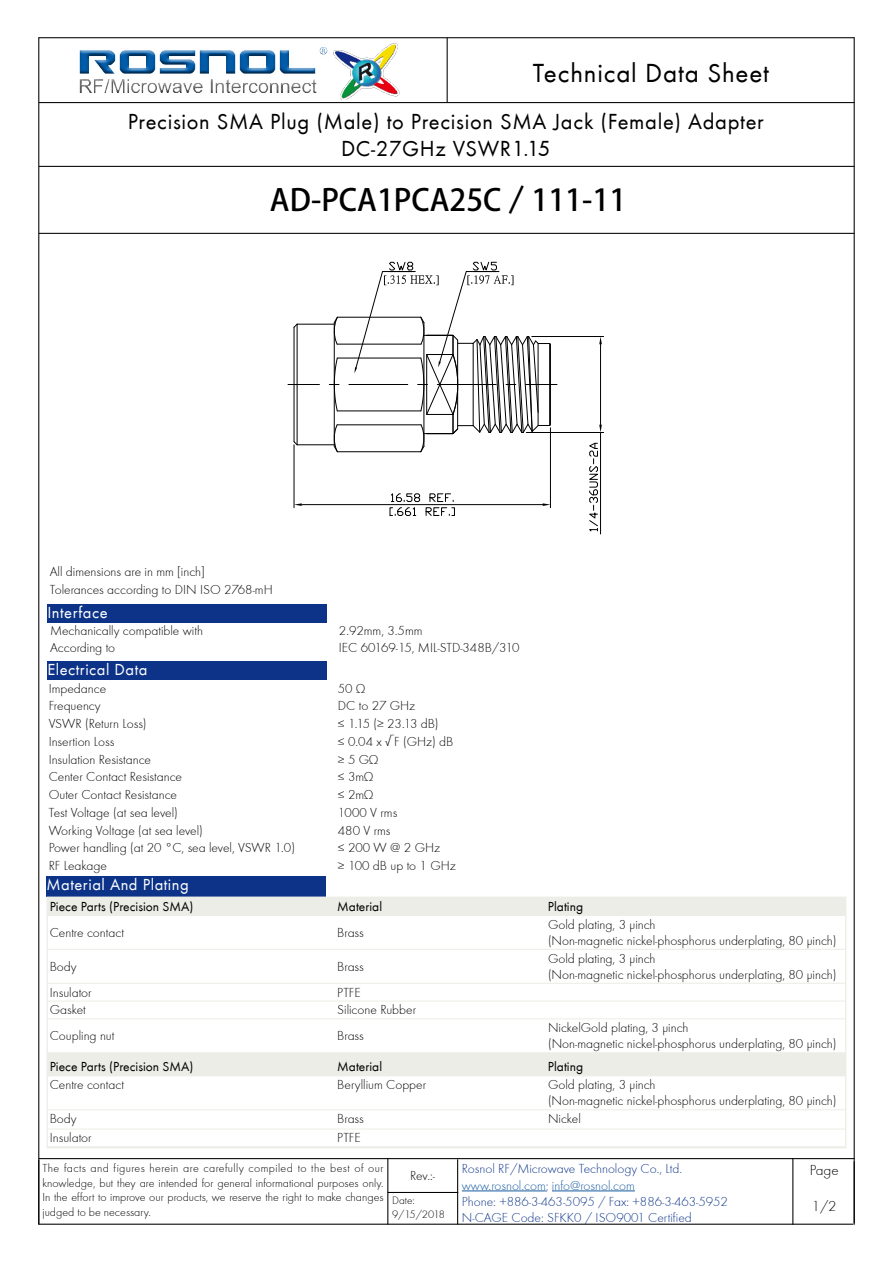
<style>
.page{position:relative;width:893px;height:1263px;background:#fff}
.page>*{position:absolute;margin:0;border:0;box-sizing:border-box;transform-origin:0 0}
.t1{font:700 30px "Adobe Fan Heiti Std";color:#000}
.t2{font:27px "Futura T";letter-spacing:.03em;color:#000}
.t3{font:22.5px/27px "Futura T";letter-spacing:.03em;color:#000;text-align:center}
.t4{font:16.5px "Futura T";letter-spacing:.03em;color:#fff}
.t5{font:15px "Futura T Ligh";color:#000}
.t6{font:13.5px/16.2px "Futura T Ligh";color:#000}
.t7{font:13.5px/16.2px "Futura T Ligh";color:#0c3388}
.t8{font:13.5px "Futura T";color:#000}
.t9{font:12px/14.4px "Futura T Ligh";color:#000;text-align:justify}
.t10{font:11.25px/13.5px "Futura T Ligh";color:#000}
.s1{color:#15599f}
</style>
<div class="page">
<hr style="left:38px;top:1160px;width:1px;height:65px;background:#000">
<hr style="left:39px;top:37px;width:815px;height:1px;background:#000">
<hr style="left:39px;top:1158px;width:815px;height:1px;background:#000">
<hr style="left:38px;top:37px;width:1px;height:1187px;background:#000">
<hr style="left:854px;top:37px;width:1px;height:1186px;background:#000">
<hr style="left:39px;top:1224px;width:814px;height:1px;background:#000">
<hr style="left:854px;top:1161px;width:1px;height:64px;background:#000">
<hr style="left:792px;top:1158px;width:1px;height:67px;background:#000">
<hr style="left:387px;top:1158px;width:1px;height:66px;background:#000">
<hr style="left:388px;top:1192px;width:70px;height:1px;background:#000">
<hr style="left:457px;top:1159px;width:1px;height:65px;background:#000">
<hr style="left:462px;top:1190px;width:84px;height:1px;background:#15599f">
<hr style="left:552px;top:1190px;width:83px;height:1px;background:#15599f">
<hr style="left:39px;top:166px;width:815px;height:1px;background:#000">
<hr style="left:39px;top:102px;width:815px;height:1px;background:#000">
<hr style="left:447px;top:38px;width:1px;height:64px;background:#000">
<hr style="left:39px;top:233px;width:815px;height:1px;background:#000">
<img style="left:79px;top:43px;width:321px;height:57px">
<div style="left:47px;top:876px;width:279px;height:20px;background:#0c3388"></div>
<div style="left:47px;top:604px;width:280px;height:19px;background:#0c3388"></div>
<div style="left:47px;top:661px;width:280px;height:18px;background:#0c3388"></div>
<div style="left:47px;top:1057px;width:799px;height:91px;background:#edede8"></div>
<div style="left:49px;top:1076px;width:795px;height:70px;background:#fff"></div>
<hr style="left:48px;top:1109px;width:287px;height:1px;background:#edede8">
<hr style="left:335px;top:1109px;width:211px;height:1px;background:#edede8">
<hr style="left:546px;top:1109px;width:299px;height:1px;background:#edede8">
<hr style="left:48px;top:1128px;width:287px;height:1px;background:#edede8">
<hr style="left:335px;top:1128px;width:211px;height:1px;background:#edede8">
<hr style="left:546px;top:1128px;width:299px;height:1px;background:#edede8">
<div style="left:47px;top:897px;width:799px;height:159px;background:#edede8"></div>
<div style="left:49px;top:916px;width:795px;height:136px;background:#fff"></div>
<hr style="left:48px;top:949px;width:287px;height:1px;background:#edede8">
<hr style="left:335px;top:949px;width:211px;height:1px;background:#edede8">
<hr style="left:546px;top:949px;width:299px;height:1px;background:#edede8">
<hr style="left:48px;top:983px;width:287px;height:1px;background:#edede8">
<hr style="left:335px;top:983px;width:211px;height:1px;background:#edede8">
<hr style="left:546px;top:983px;width:299px;height:1px;background:#edede8">
<hr style="left:48px;top:1000px;width:287px;height:1px;background:#edede8">
<hr style="left:335px;top:1000px;width:211px;height:1px;background:#edede8">
<hr style="left:546px;top:1000px;width:299px;height:1px;background:#edede8">
<hr style="left:48px;top:1018px;width:287px;height:1px;background:#edede8">
<hr style="left:335px;top:1018px;width:211px;height:1px;background:#edede8">
<hr style="left:546px;top:1018px;width:299px;height:1px;background:#edede8">
<div style="left:47px;top:896px;width:799px;height:161px;border:1px solid #edede8"></div>
<svg style="left:293px;top:441px;width:5px;height:5px"></svg>
<hr style="left:297px;top:384px;width:1px;height:61px;background:#000">
<hr style="left:294px;top:384px;width:1px;height:58px;background:#000">
<hr style="left:297px;top:444px;width:37px;height:1px;background:#000">
<hr style="left:337px;top:411px;width:84px;height:1px;background:#000">
<hr style="left:337px;top:424px;width:84px;height:1px;background:#000">
<hr style="left:337px;top:451px;width:84px;height:1px;background:#000">
<hr style="left:288px;top:384px;width:31px;height:1px;background:#000">
<hr style="left:349px;top:384px;width:59px;height:1px;background:#000">
<hr style="left:526px;top:384px;width:31px;height:1px;background:#000">
<svg style="left:293px;top:323px;width:5px;height:5px"></svg>
<svg style="left:329px;top:316px;width:10px;height:137px"></svg>
<hr style="left:297px;top:324px;width:1px;height:60px;background:#000">
<hr style="left:294px;top:327px;width:1px;height:57px;background:#000">
<hr style="left:297px;top:324px;width:37px;height:1px;background:#000">
<hr style="left:337px;top:358px;width:84px;height:1px;background:#000">
<hr style="left:337px;top:344px;width:84px;height:1px;background:#000">
<hr style="left:337px;top:317px;width:84px;height:1px;background:#000">
<svg style="left:354px;top:261px;width:197px;height:192px"></svg>
<hr style="left:294px;top:445px;width:1px;height:63px;background:#000">
<hr style="left:550px;top:428px;width:1px;height:80px;background:#000">
<hr style="left:302px;top:504px;width:241px;height:1px;background:#000">
<svg style="left:294px;top:503px;width:8px;height:3px"></svg>
<svg style="left:543px;top:503px;width:7px;height:3px"></svg>
<svg style="left:389px;top:493px;width:66px;height:23px"></svg>
<hr style="left:532px;top:336px;width:72px;height:1px;background:#000">
<hr style="left:526px;top:432px;width:78px;height:1px;background:#000">
<hr style="left:600px;top:344px;width:1px;height:81px;background:#000">
<hr style="left:600px;top:432px;width:1px;height:102px;background:#000">
<svg style="left:599px;top:337px;width:3px;height:7px"></svg>
<svg style="left:599px;top:425px;width:3px;height:7px"></svg>
<svg style="left:589px;top:443px;width:9px;height:89px"></svg>
<h2 class="t2" style="left:533px;top:58px;width:238px">Technical Data Sheet</h2>
<h3 class="t3" style="left:128px;top:108px;width:638px">Precision SMA Plug (Male) to Precision SMA Jack (Female) Adapter<br>DC-27GHz VSWR1.15</h3>
<h1 class="t1" style="left:270px;top:182px;width:358px">AD-PCA1PCA25C／111-11</h1>
<p class="t6" style="left:50px;top:563px;width:225px;line-height:17.7px">All dimensions are in mm [inch]<br>Tolerances according to DIN ISO 2768-mH</p>
<p class="t4" style="left:47px;top:603px;width:62px">Interface</p>
<p class="t6" style="left:50px;top:622px;width:155px">Mechanically compatible with</p>
<p class="t6" style="left:339px;top:622px;width:85px">2.92mm, 3.5mm</p>
<p class="t6" style="left:50px;top:640px;width:67px">According to</p>
<p class="t6" style="left:339px;top:640px;width:182px">IEC 60169-15, MIL-STD-348B/310</p>
<p class="t4" style="left:47px;top:660px;width:102px">Electrical Data</p>
<p class="t6" style="left:49px;top:680px;width:59px">Impedance</p>
<p class="t6" style="left:338px;top:680px;width:29px">50 Ω</p>
<p class="t6" style="left:49px;top:698px;width:54px">Frequency</p>
<p class="t6" style="left:338px;top:698px;width:79px">DC to 27 GHz</p>
<p class="t6" style="left:49px;top:716px;width:99px">VSWR (Return Loss)</p>
<p class="t6" style="left:338px;top:716px;width:102px">≤ 1.15 (≥ 23.13 dB)</p>
<p class="t6" style="left:49px;top:733px;width:67px">Insertion Loss</p>
<p class="t6" style="left:338px;top:733px;width:117px">≤ 0.04 x √F (GHz) dB</p>
<p class="t6" style="left:49px;top:751px;width:104px">Insulation Resistance</p>
<p class="t6" style="left:338px;top:751px;width:42px">≥ 5 GΩ</p>
<p class="t6" style="left:49px;top:769px;width:135px">Center Contact Resistance</p>
<p class="t6" style="left:338px;top:769px;width:37px">≤ 3mΩ</p>
<p class="t6" style="left:49px;top:787px;width:130px">Outer Contact Resistance</p>
<p class="t6" style="left:338px;top:787px;width:37px">≤ 2mΩ</p>
<p class="t6" style="left:49px;top:804px;width:131px">Test Voltage (at sea level)</p>
<p class="t6" style="left:338px;top:804px;width:61px">1000 V rms</p>
<p class="t6" style="left:49px;top:822px;width:156px">Working Voltage (at sea level)</p>
<p class="t6" style="left:338px;top:822px;width:54px">480 V rms</p>
<p class="t6" style="left:49px;top:840px;width:248px">Power handling (at 20 °C, sea level, VSWR 1.0)</p>
<p class="t6" style="left:338px;top:840px;width:104px">≤ 200 W @ 2 GHz</p>
<p class="t6" style="left:49px;top:858px;width:60px">RF Leakage</p>
<p class="t6" style="left:338px;top:858px;width:120px">≥ 100 dB up to 1 GHz</p>
<p class="t4" style="left:47px;top:875px;width:144px">Material And Plating</p>
<p class="t8" style="left:50px;top:899px;width:145px">Piece Parts (Precision SMA)</p>
<p class="t8" style="left:337px;top:899px;width:46px">Material</p>
<p class="t8" style="left:548px;top:899px;width:37px">Plating</p>
<p class="t6" style="left:50px;top:924px;width:76px">Centre contact</p>
<p class="t6" style="left:337px;top:924px;width:28px">Brass</p>
<p class="t6" style="left:548px;top:916px;width:290px">Gold plating, 3 µinch<br>(Non-magnetic nickel-phosphorus underplating, 80 µinch)</p>
<p class="t6" style="left:50px;top:958px;width:28px">Body</p>
<p class="t6" style="left:337px;top:958px;width:28px">Brass</p>
<p class="t6" style="left:548px;top:950px;width:290px">Gold plating, 3 µinch<br>(Non-magnetic nickel-phosphorus underplating, 80 µinch)</p>
<p class="t6" style="left:50px;top:984px;width:43px">Insulator</p>
<p class="t6" style="left:337px;top:984px;width:25px">PTFE</p>
<p class="t6" style="left:50px;top:1002px;width:38px">Gasket</p>
<p class="t6" style="left:337px;top:1002px;width:80px">Silicone Rubber</p>
<p class="t6" style="left:50px;top:1028px;width:66px">Coupling nut</p>
<p class="t6" style="left:337px;top:1028px;width:28px">Brass</p>
<p class="t6" style="left:548px;top:1020px;width:290px">NickelGold plating, 3 µinch<br>(Non-magnetic nickel-phosphorus underplating, 80 µinch)</p>
<p class="t8" style="left:50px;top:1059px;width:145px">Piece Parts (Precision SMA)</p>
<p class="t8" style="left:337px;top:1059px;width:46px">Material</p>
<p class="t8" style="left:548px;top:1059px;width:37px">Plating</p>
<p class="t6" style="left:50px;top:1077px;width:76px">Centre contact</p>
<p class="t6" style="left:337px;top:1077px;width:90px">Beryllium Copper</p>
<p class="t6" style="left:548px;top:1077px;width:290px">Gold plating, 3 µinch<br>(Non-magnetic nickel-phosphorus underplating, 80 µinch)</p>
<p class="t6" style="left:50px;top:1111px;width:28px">Body</p>
<p class="t6" style="left:337px;top:1111px;width:28px">Brass</p>
<p class="t6" style="left:548px;top:1111px;width:34px">Nickel</p>
<p class="t6" style="left:50px;top:1130px;width:43px">Insulator</p>
<p class="t6" style="left:337px;top:1130px;width:25px">PTFE</p>
<p class="t9" style="left:43px;top:1161px;width:343px">The facts and figures herein are carefully compiled to the best of our knowledge, but they are intended for general informational purposes only.<br>In the effort to improve our products, we reserve the right to make changes judged to be necessary.</p>
<p class="t6" style="left:410px;top:1168px;width:26px">Rev.:-</p>
<p class="t10" style="left:392px;top:1194px;width:54px">Date:<br>9/15/2018</p>
<p class="t7" style="left:462px;top:1161px;width:268px">Rosnol RF/Microwave Technology Co., Ltd. <span class="s1">www.rosnol.com</span>; <span class="s1">info@rosnol.com<br></span>Phone: +886-3-463-5095 / Fax: +886-3-463-5952<br>N-CAGE Code: SFKK0 / ISO9001 Certified</p>
<p class="t5" style="left:810px;top:1162px;width:30px">Page</p>
<p class="t5" style="left:812px;top:1198px;width:26px">1/2</p>
</div>
